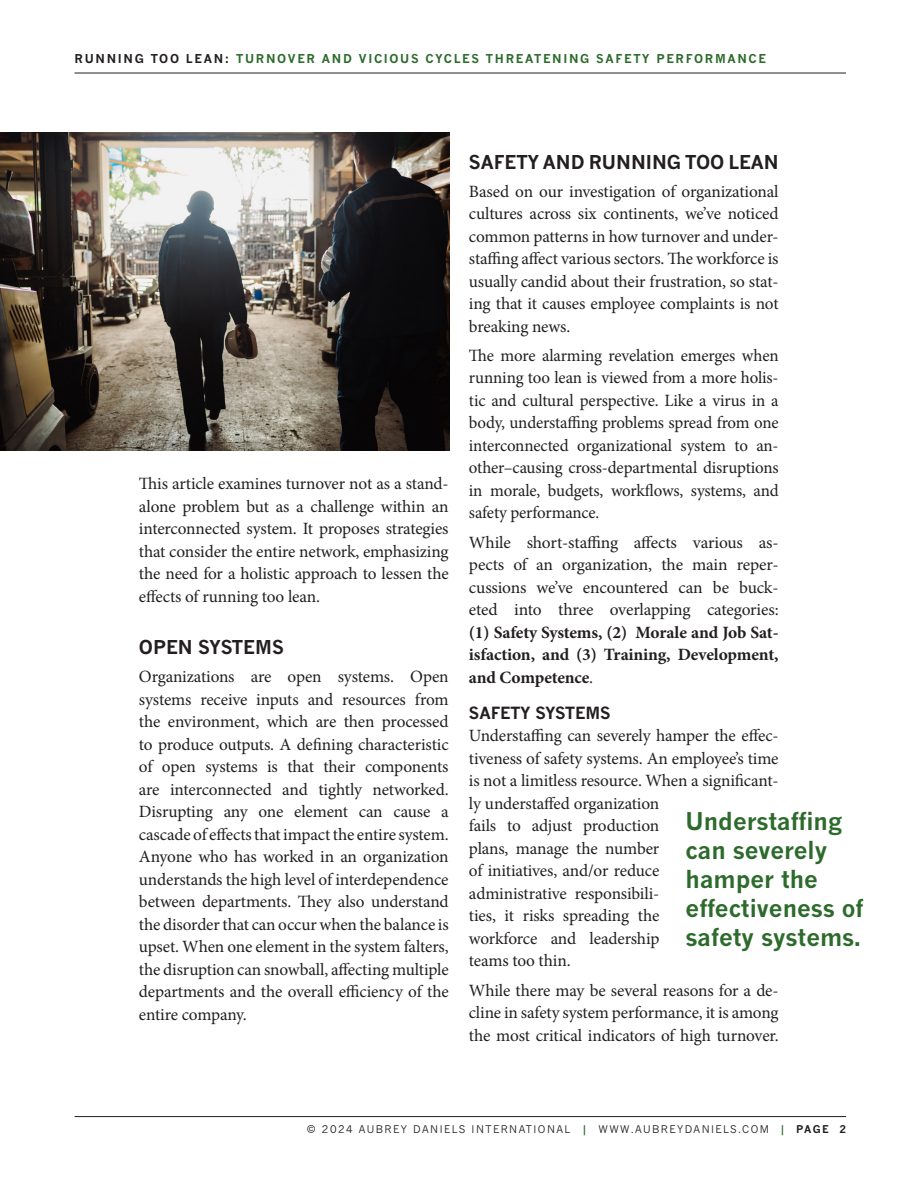
<style>
.page{position:relative;width:918px;height:1188px;background:#fff}
.page>*{position:absolute;margin:0;border:0;box-sizing:border-box;transform-origin:0 0}
.green_callouts{font:700 24px/28.8px "News Gothic MT Pro";color:#2d6b2c}
.Heading_Level_1{font:700 18.75px "News Gothic MT Pro";color:#231f20}
.newheader1{font:700 18.75px "News Gothic MT Pro";color:#231f20}
.Body_Text_No_Indent{font:17.25px/22.5px "Minion Pro";letter-spacing:-.01em;color:#231f20;text-align:justify}
.Heading_level_3{font:700 16.5px "News Gothic MT Pro";color:#231f20}
.t1{font:700 12px "News Gothic MT Pro";letter-spacing:.14em;color:#2d6b2c}
.t2{font:10.5px "News Gothic MT Pro";letter-spacing:.14em;color:#231f20}
.s1{color:#231f20}
.s2{font-weight:700}
.s3{font-weight:700;color:#2d6b2c}
</style>
<div class="page">
<hr style="left:75px;top:73px;width:771px;height:1px;background:#231f20">
<hr style="left:75px;top:1116px;width:771px;height:1px;background:#231f20">
<img style="left:0;top:132px;width:449px;height:318px">
<p class="t1" style="left:75px;top:51px;width:693px"><span class="s1">RUNNING TOO LEAN:</span> TURNOVER AND VICIOUS CYCLES THREATENING SAFETY PERFORMANCE</p>
<p class="Body_Text_No_Indent" style="left:139px;top:473px;width:311px">This article examines turnover not as a stand&shy;alone problem but as a challenge within an interconnected system. It proposes strategies that consider the entire network, emphasizing the need for a holistic approach to lessen the effects of running too lean.</p>
<p class="newheader1" style="left:139px;top:636px;width:146px">OPEN SYSTEMS</p>
<p class="Body_Text_No_Indent" style="left:139px;top:666px;width:311px">Organizations are open systems. Open systems receive inputs and resources from the environment, which are then processed to produce outputs. A defining characteristic of open systems is that their components are interconnected and tightly networked.<br>Disrupting any one element can cause a cascade of effects that impact the entire system.<br>Anyone who has worked in an organization understands the high level of interdependence between departments. They also understand the disorder that can occur when the balance is upset. When one element in the system falters, the disruption can snowball, affecting multiple departments and the overall efficiency of the entire company.</p>
<p class="Heading_Level_1" style="left:469px;top:150px;width:311px">SAFETY AND RUNNING TOO LEAN</p>
<p class="Body_Text_No_Indent" style="left:469px;top:180px;width:311px">Based on our investigation of organizational cultures across six continents, we’ve noticed common patterns in how turnover and under&shy;staffing affect various sectors. The workforce is usually candid about their frustration, so stat&shy;ing that it causes employee complaints is not breaking news.</p>
<p class="Body_Text_No_Indent" style="left:469px;top:344px;width:311px">The more alarming revelation emerges when running too lean is viewed from a more holis&shy;tic and cultural perspective. Like a virus in a body, understaffing problems spread from one interconnected organizational system to an&shy;other–causing cross-departmental disruptions in morale, budgets, workflows, systems, and safety performance.</p>
<p class="Body_Text_No_Indent" style="left:469px;top:531px;width:311px">While short-staffing affects various as&shy;pects of an organization, the main reper&shy;cussions we’ve encountered can be buck&shy;eted into three overlapping categories: <span class="s2">(1) Safety Systems, (2) Morale and Job Sat&shy;isfaction, and (3) Training, Development, and Competence</span>.</p>
<p class="Heading_level_3" style="left:469px;top:703px;width:143px">SAFETY SYSTEMS</p>
<p class="Body_Text_No_Indent" style="left:469px;top:725px;width:311px;text-align:left">Understaffing can severely hamper the effec&shy;tiveness of safety systems. An employee’s time is not a limitless resource. When a significant&shy;ly understaffed organization<br>fails to adjust production<br>plans, manage the number<br>of initiatives, and/or reduce<br>administrative responsibili-<br>ties, it risks spreading the<br>workforce and leadership<br>teams too thin.</p>
<p class="Body_Text_No_Indent" style="left:469px;top:979px;width:311px">While there may be several reasons for a de&shy;cline in safety system performance, it is among the most critical indicators of high turnover.</p>
<p class="green_callouts" style="left:686px;top:807px;width:179px">Understaffing can severely hamper the effectiveness of safety systems.</p>
<p class="t2" style="left:307px;top:1123px;width:541px">© 2024 AUBREY DANIELS INTERNATIONAL <span class="s3">|</span> WWW.AUBREYDANIELS.COM <span class="s3">|</span> <span class="s2">PAGE 2</span></p>
</div>
